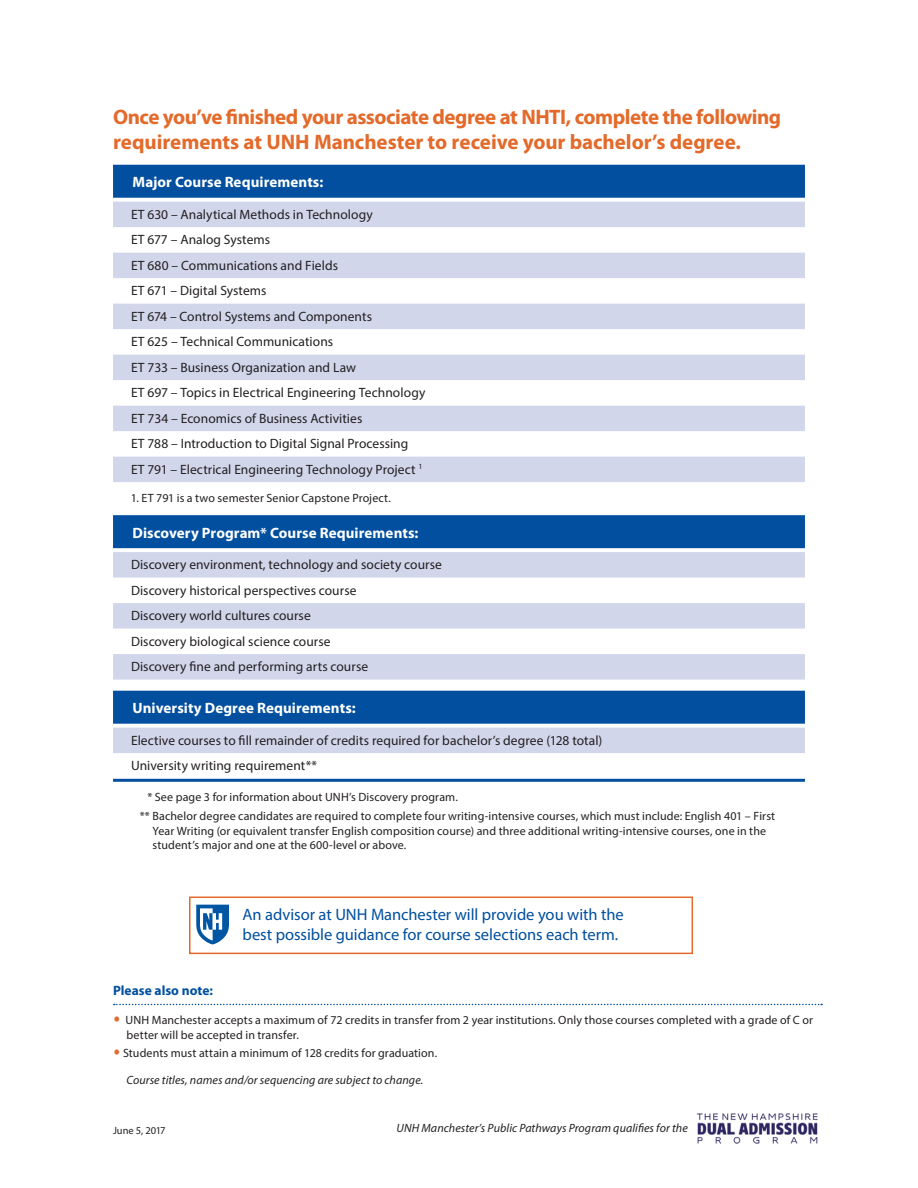
<style>
.page{position:relative;width:918px;height:1188px;background:#fff}
.page>*{position:absolute;margin:0;border:0;box-sizing:border-box;transform-origin:0 0}
.Intro_-_back_L1{font:700 21px/25.2px "Myriad Pro";letter-spacing:-.02em;color:#e36a2a}
.Back_L4{font:16.5px/19.8px "Myriad Pro";color:#014f9e}
.Paragraph_L2{font:700 15px "Myriad Pro";letter-spacing:.005em;color:#fff}
.Paragraph_L3_blue_ba{font:13.5px "Myriad Pro";letter-spacing:.005em;color:#231f20}
.Paragraph_L4{font:13.5px "Myriad Pro";letter-spacing:.005em;color:#231f20}
.Paragraph_L5__last{font:13.5px "Myriad Pro";letter-spacing:.005em;color:#231f20}
.Footnotes_L1{font:700 13.5px "Myriad Pro";color:#014f9e}
.Notes{font:12px/14.4px "Myriad Pro";letter-spacing:.01em;color:#231f20}
.Footnotes_L2{font:12px/14.4px "Myriad Pro";letter-spacing:.01em;color:#231f20}
.Footnotes_L2-2{font:italic 12px "Myriad Pro";letter-spacing:.005em;color:#231f20}
.Notes-2{font:italic 12px "Myriad Pro";letter-spacing:.005em;color:#231f20}
.ID_code{font:10.5px "Myriad Pro";letter-spacing:-.005em;color:#231f20}
.s1{color:#e36a2a}
</style>
<div class="page">
<div style="left:113px;top:165px;width:692px;height:33px;background:#014f9e"></div>
<div style="left:113px;top:202px;width:692px;height:25px;background:#d2d6eb"></div>
<div style="left:113px;top:253px;width:692px;height:25px;background:#d2d6eb"></div>
<div style="left:113px;top:304px;width:692px;height:25px;background:#d2d6eb"></div>
<div style="left:113px;top:355px;width:692px;height:25px;background:#d2d6eb"></div>
<div style="left:113px;top:406px;width:692px;height:25px;background:#d2d6eb"></div>
<div style="left:113px;top:457px;width:692px;height:25px;background:#d2d6eb"></div>
<div style="left:113px;top:515px;width:692px;height:33px;background:#014f9e"></div>
<div style="left:113px;top:552px;width:692px;height:26px;background:#d2d6eb"></div>
<div style="left:113px;top:603px;width:692px;height:26px;background:#d2d6eb"></div>
<div style="left:113px;top:654px;width:692px;height:26px;background:#d2d6eb"></div>
<div style="left:113px;top:691px;width:692px;height:33px;background:#014f9e"></div>
<div style="left:113px;top:728px;width:692px;height:25px;background:#d2d6eb"></div>
<hr style="left:113px;top:779px;width:692px;height:3px;background:#014f9e">
<div style="left:189px;top:897px;width:504px;height:57px;border:2px solid #e36a2a"></div>
<svg style="left:114px;top:1004px;width:708px;height:1px"></svg>
<svg style="left:196px;top:905px;width:33px;height:39px"></svg>
<img style="left:696px;top:1113px;width:122px;height:31px">
<p class="Intro_-_back_L1" style="left:113px;top:103px;width:670px">Once you’ve finished your associate degree at NHTI, complete the following requirements at UNH Manchester to receive your bachelor’s degree.</p>
<p class="Paragraph_L2" style="left:133px;top:173px;width:192px">Major Course Requirements:</p>
<p class="Paragraph_L3_blue_ba" style="left:131px;top:206px;width:243px">ET 630 – Analytical Methods in Technology</p>
<p class="Paragraph_L4" style="left:131px;top:232px;width:141px">ET 677 – Analog Systems</p>
<p class="Paragraph_L3_blue_ba" style="left:131px;top:257px;width:208px">ET 680 – Communications and Fields</p>
<p class="Paragraph_L4" style="left:131px;top:283px;width:137px">ET 671 – Digital Systems</p>
<p class="Paragraph_L3_blue_ba" style="left:131px;top:308px;width:243px">ET 674 – Control Systems and Components</p>
<p class="Paragraph_L4" style="left:131px;top:334px;width:204px">ET 625 – Technical Communications</p>
<p class="Paragraph_L3_blue_ba" style="left:131px;top:359px;width:227px">ET 733 – Business Organization and Law</p>
<p class="Paragraph_L4" style="left:131px;top:385px;width:296px">ET 697 – Topics in Electrical Engineering Technology</p>
<p class="Paragraph_L3_blue_ba" style="left:131px;top:410px;width:233px">ET 734 – Economics of Business Activities</p>
<p class="Paragraph_L4" style="left:131px;top:436px;width:279px">ET 788 – Introduction to Digital Signal Processing</p>
<p class="Paragraph_L3_blue_ba" style="left:131px;top:461px;width:293px">ET 791 – Electrical Engineering Technology Project <sup>1</sup></p>
<p class="Notes" style="left:131px;top:490px;width:262px">1. ET 791 is a two semester Senior Capstone Project.</p>
<p class="Paragraph_L2" style="left:133px;top:523px;width:287px">Discovery Program* Course Requirements:</p>
<p class="Paragraph_L3_blue_ba" style="left:131px;top:557px;width:312px">Discovery environment, technology and society course</p>
<p class="Paragraph_L4" style="left:131px;top:582px;width:227px">Discovery historical perspectives course</p>
<p class="Paragraph_L3_blue_ba" style="left:131px;top:608px;width:181px">Discovery world cultures course</p>
<p class="Paragraph_L4" style="left:131px;top:633px;width:201px">Discovery biological science course</p>
<p class="Paragraph_L3_blue_ba" style="left:131px;top:659px;width:239px">Discovery fine and performing arts course</p>
<p class="Paragraph_L2" style="left:133px;top:699px;width:225px">University Degree Requirements:</p>
<p class="Paragraph_L3_blue_ba" style="left:131px;top:732px;width:473px">Elective courses to fill remainder of credits required for bachelor’s degree (128 total)</p>
<p class="Paragraph_L5__last" style="left:131px;top:758px;width:188px">University writing requirement**</p>
<p class="Notes" style="left:147px;top:790px;width:312px">* See page 3 for information about UNH’s Discovery program.</p>
<p class="Notes" style="left:152px;top:809px;width:624px;text-indent:-13px">** Bachelor degree candidates are required to complete four writing-intensive courses, which must include: English 401 – First<br>Year Writing (or equivalent transfer English composition course) and three additional writing-intensive courses, one in the student’s major and one at the 600-level or above.</p>
<p class="Back_L4" style="left:243px;top:904px;width:383px">An advisor at UNH Manchester will provide you with the best possible guidance for course selections each term.</p>
<p class="Footnotes_L1" style="left:113px;top:981px;width:101px">Please also note:</p>
<p class="Footnotes_L2" style="left:127px;top:1013px;width:688px;text-indent:-14px"><span class="s1">■</span> UNH Manchester accepts a maximum of 72 credits in transfer from 2 year institutions. Only those courses completed with a grade of C or better will be accepted in transfer.</p>
<p class="Footnotes_L2" style="left:113px;top:1046px;width:326px"><span class="s1">■</span> Students must attain a minimum of 128 credits for graduation.</p>
<p class="Footnotes_L2-2" style="left:127px;top:1073px;width:298px">Course titles, names and/or sequencing are subject to change.</p>
<p class="Notes-2" style="left:397px;top:1120px;width:293px">UNH Manchester’s Public Pathways Program qualifies for the</p>
<p class="ID_code" style="left:113px;top:1124px;width:54px">June 5, 2017</p>
</div>
